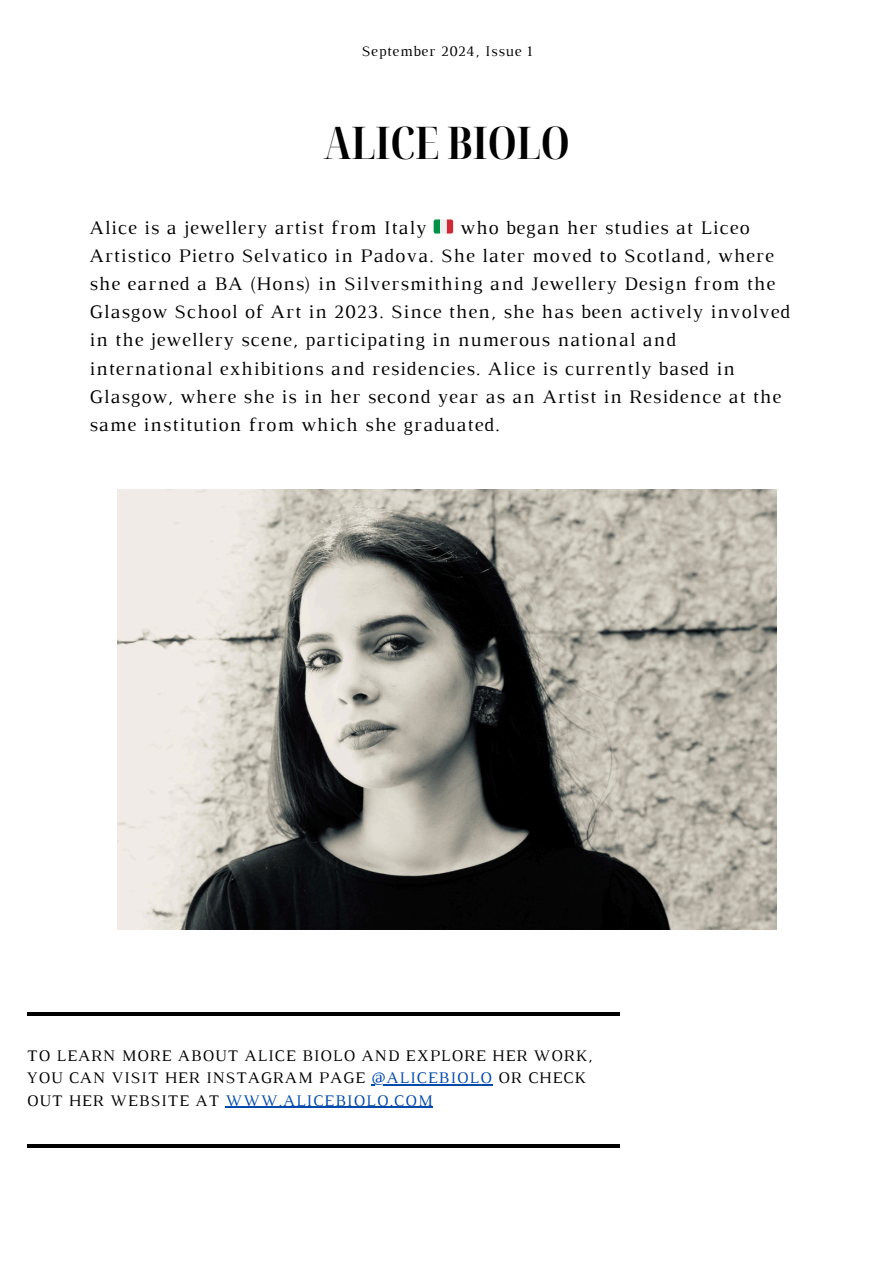
<style>
.page{position:relative;width:894px;height:1264px;background:#fff}
.page>*{position:absolute;margin:0;border:0;box-sizing:border-box;transform-origin:0 0}
.t1{font:700 extra-condensed 45px "Noto Serif Display";color:#000}
.t2{font:19.5px/28.2px "Luthier";letter-spacing:.05em;color:#000}
.t3{font:16.5px/22.5px "Luthier";letter-spacing:.05em;color:#000}
.t4{font:15px "Luthier";letter-spacing:.05em;color:#000}
.s1{color:#004aad}
</style>
<div class="page">
<img style="left:117px;top:489px;width:659px;height:440px">
<hr style="left:371px;top:1084px;width:121px;height:1px;background:#004aad">
<hr style="left:225px;top:1106px;width:208px;height:2px;background:#004aad">
<hr style="left:27px;top:1012px;width:592px;height:3px;background:#000">
<hr style="left:27px;top:1144px;width:592px;height:3px;background:#000">
<h2 class="t4" style="left:361px;top:45px;width:172px">September 2024, Issue 1</h2>
<h1 class="t1" style="left:323px;top:111px;width:248px">ALICE BIOLO</h1>
<p class="t2" style="left:89px;top:215px;width:338px">Alice is a jewellery artist from Italy</p>
<p class="t2" style="left:89px;top:215px;width:702px;text-indent:371px">who began her studies at Liceo Artistico Pietro Selvatico in Padova. She later moved to Scotland, where she earned a BA (Hons) in Silversmithing and Jewellery Design from the Glasgow School of Art in 2023. Since then, she has been actively involved in the jewellery scene, participating in numerous national and international exhibitions and residencies. Alice is currently based in Glasgow, where she is in her second year as an Artist in Residence at the same institution from which she graduated.</p>
<h3 class="t3" style="left:27px;top:1045px;width:567px">TO LEARN MORE ABOUT ALICE BIOLO AND EXPLORE HER WORK,<br>YOU CAN VISIT HER INSTAGRAM PAGE <span class="s1">@ALICEBIOLO</span> OR CHECK<br>OUT HER WEBSITE AT <span class="s1">WWW.ALICEBIOLO.COM</span></h3>
</div>
